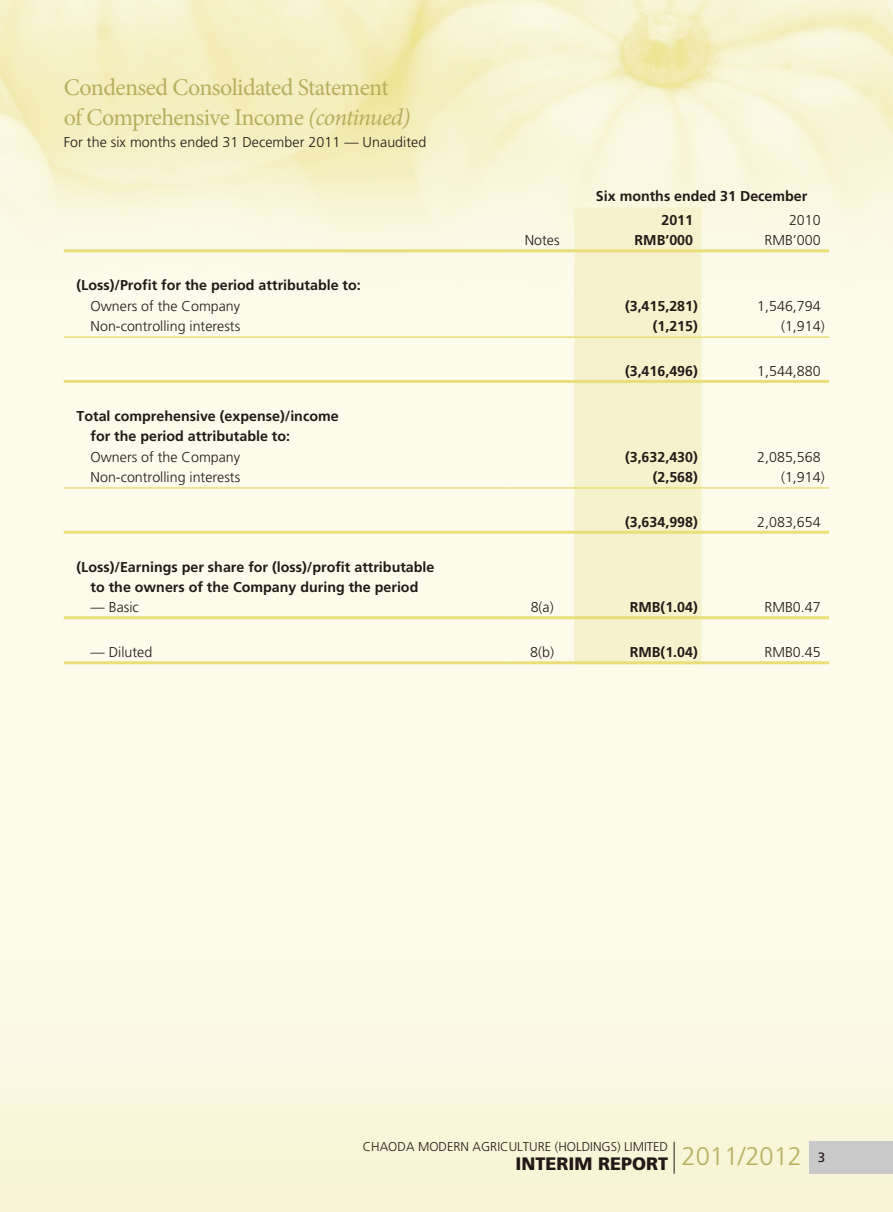
<style>
.page{position:relative;width:893px;height:1212px;background:#fff}
.page>*{position:absolute;margin:0;border:0;box-sizing:border-box;transform-origin:0 0}
.t1{font:300 25.5px "Frutiger LT Std";color:#b7af5e}
.t2{font:24px/30px "Minion Pro";letter-spacing:-.025em;color:#b7af5e}
.t3{font:900 18px "Frutiger LT Std";color:#231916}
.t4{font:700 14.25px/20.2px "Frutiger LT Std";color:#231916}
.t5{font:300 14.25px "Frutiger LT Std";color:#231916}
.t6{font:300 12.75px "Frutiger LT Std";color:#231916}
.s1{font-style:italic}
.s2{font-weight:400;font-size:13.5px;color:#231916}
</style>
<div class="page">
<div style="left:809px;top:1141px;width:84px;height:33px;background:#c9c9ca"></div>
<hr style="left:674px;top:1142px;width:1px;height:32px;background:#231916">
<div style="left:574px;top:207px;width:128px;height:454px;background:#f7f2ce"></div>
<hr style="left:64px;top:249px;width:446px;height:3px;background:#e9de77">
<hr style="left:510px;top:249px;width:64px;height:3px;background:#e9de77">
<hr style="left:574px;top:249px;width:128px;height:3px;background:#e9de77">
<hr style="left:702px;top:249px;width:127px;height:3px;background:#e9de77">
<hr style="left:64px;top:336px;width:446px;height:2px;background:#e9de77">
<hr style="left:510px;top:336px;width:64px;height:2px;background:#e9de77">
<hr style="left:574px;top:336px;width:128px;height:2px;background:#e9de77">
<hr style="left:702px;top:336px;width:127px;height:2px;background:#e9de77">
<hr style="left:64px;top:380px;width:446px;height:3px;background:#e9de77">
<hr style="left:510px;top:380px;width:64px;height:3px;background:#e9de77">
<hr style="left:574px;top:380px;width:128px;height:3px;background:#e9de77">
<hr style="left:702px;top:380px;width:127px;height:3px;background:#e9de77">
<hr style="left:64px;top:487px;width:446px;height:2px;background:#e9de77">
<hr style="left:510px;top:487px;width:64px;height:2px;background:#e9de77">
<hr style="left:574px;top:487px;width:128px;height:2px;background:#e9de77">
<hr style="left:702px;top:487px;width:127px;height:2px;background:#e9de77">
<hr style="left:64px;top:531px;width:446px;height:3px;background:#e9de77">
<hr style="left:510px;top:531px;width:64px;height:3px;background:#e9de77">
<hr style="left:574px;top:531px;width:128px;height:3px;background:#e9de77">
<hr style="left:702px;top:531px;width:127px;height:3px;background:#e9de77">
<hr style="left:64px;top:616px;width:446px;height:3px;background:#e9de77">
<hr style="left:510px;top:616px;width:64px;height:3px;background:#e9de77">
<hr style="left:574px;top:616px;width:128px;height:3px;background:#e9de77">
<hr style="left:702px;top:616px;width:127px;height:3px;background:#e9de77">
<hr style="left:64px;top:661px;width:446px;height:3px;background:#e9de77">
<hr style="left:510px;top:661px;width:64px;height:3px;background:#e9de77">
<hr style="left:574px;top:661px;width:128px;height:3px;background:#e9de77">
<hr style="left:702px;top:661px;width:127px;height:3px;background:#e9de77">
<h2 class="t2" style="left:64px;top:74px;width:348px">Condensed Consolidated Statement of Comprehensive Income <span class="s1">(continued)</span></h2>
<p class="t5" style="left:64px;top:135px;width:364px">For the six months ended 31 December 2011 — Unaudited</p>
<p class="t4" style="left:661px;top:184px;width:147px;line-height:24.5px;text-indent:-66px">Six months ended 31 December<br>2011</p>
<p class="t5" style="left:789px;top:213px;width:33px">2010</p>
<p class="t5" style="left:525px;top:234px;width:36px">Notes</p>
<p class="t4" style="left:634px;top:231px;width:60px">RMB’000</p>
<p class="t5" style="left:764px;top:234px;width:58px">RMB’000</p>
<p class="t4" style="left:77px;top:276px;width:286px">(Loss)/Profit for the period attributable to:</p>
<p class="t5" style="left:91px;top:299px;width:151px">Owners of the Company</p>
<p class="t4" style="left:625px;top:296px;width:74px">(3,415,281)</p>
<p class="t5" style="left:757px;top:299px;width:65px">1,546,794</p>
<p class="t5" style="left:91px;top:319px;width:151px">Non-controlling interests</p>
<p class="t4" style="left:653px;top:317px;width:47px">(1,215)</p>
<p class="t5" style="left:781px;top:319px;width:45px">(1,914)</p>
<p class="t4" style="left:625px;top:362px;width:74px">(3,416,496)</p>
<p class="t5" style="left:757px;top:364px;width:65px">1,544,880</p>
<p class="t4" style="left:91px;top:407px;width:250px;text-indent:-14px">Total comprehensive (expense)/income for the period attributable to:</p>
<p class="t5" style="left:91px;top:450px;width:151px">Owners of the Company</p>
<p class="t4" style="left:625px;top:447px;width:74px">(3,632,430)</p>
<p class="t5" style="left:757px;top:450px;width:65px">2,085,568</p>
<p class="t5" style="left:91px;top:470px;width:151px">Non-controlling interests</p>
<p class="t4" style="left:653px;top:467px;width:47px">(2,568)</p>
<p class="t5" style="left:781px;top:470px;width:45px">(1,914)</p>
<p class="t4" style="left:625px;top:512px;width:74px">(3,634,998)</p>
<p class="t5" style="left:757px;top:515px;width:65px">2,083,654</p>
<p class="t4" style="left:77px;top:557px;width:359px;text-align:center">(Loss)/Earnings per share for (loss)/profit attributable to the owners of the Company during the period</p>
<p class="t5" style="left:91px;top:600px;width:50px">— Basic</p>
<p class="t5" style="left:531px;top:600px;width:24px">8(a)</p>
<p class="t4" style="left:630px;top:598px;width:70px">RMB(1.04)</p>
<p class="t5" style="left:764px;top:600px;width:58px">RMB0.47</p>
<p class="t5" style="left:91px;top:645px;width:63px">— Diluted</p>
<p class="t5" style="left:530px;top:645px;width:25px">8(b)</p>
<p class="t4" style="left:630px;top:643px;width:70px">RMB(1.04)</p>
<p class="t5" style="left:764px;top:645px;width:58px">RMB0.45</p>
<p class="t6" style="left:363px;top:1140px;width:307px">CHAODA MODERN AGRICULTURE (HOLDINGS) LIMITED</p>
<p class="t3" style="left:516px;top:1155px;width:154px">INTERIM REPORT</p>
<h1 class="t1" style="left:682px;top:1144px;width:145px">2011/2012 <span class="s2">3</span></h1>
</div>
